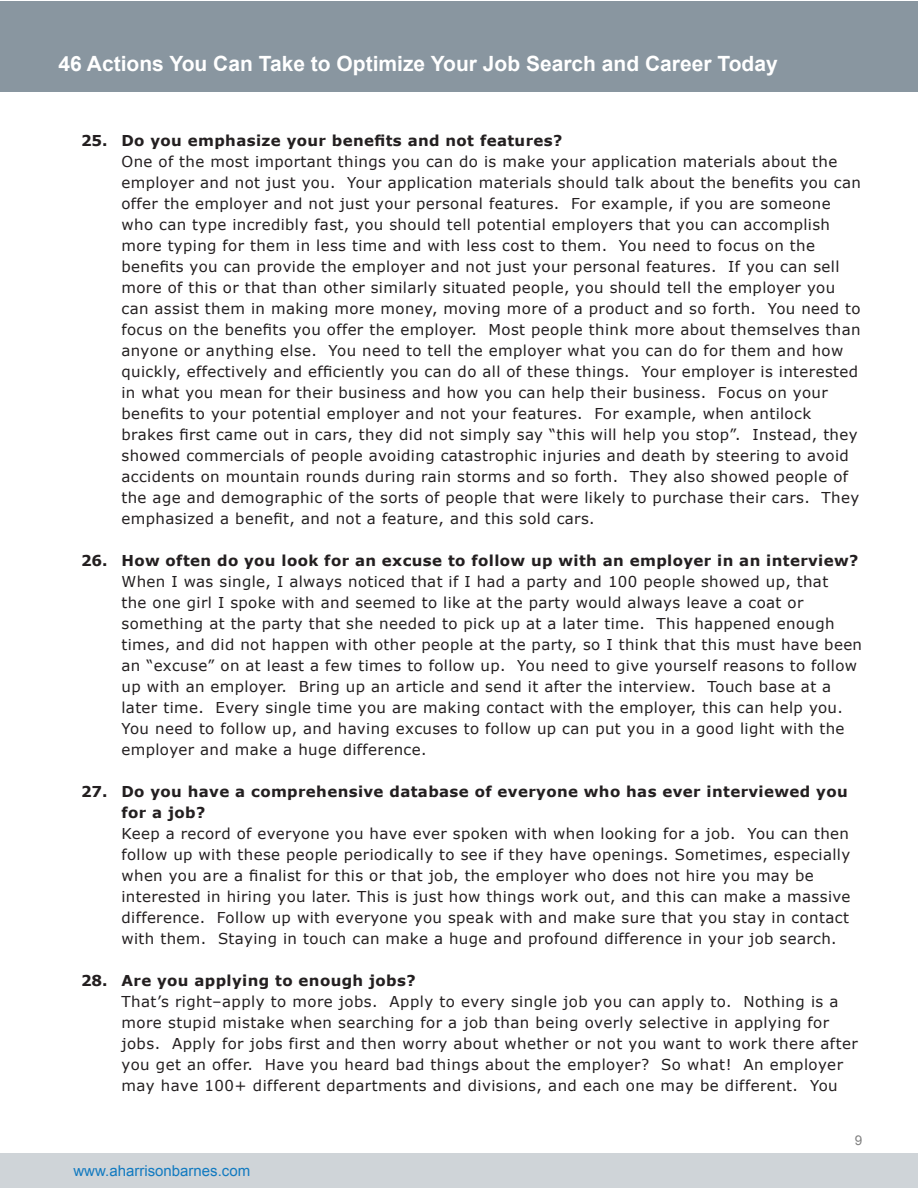
<style>
.page{position:relative;width:918px;height:1188px;background:#fff}
.page>*{position:absolute;margin:0;border:0;box-sizing:border-box;transform-origin:0 0}
.t1{font:700 21px "Arial";color:#fff}
.Paragraph_Style_6{font:15px/21px "Verdana";letter-spacing:.025em;color:#231f20}
.t2{font:15px "Arial";color:#127ac0}
.t3{font:700 15px "Verdana";color:#231f20}
.t4{font:13.5px "Arial";color:#808080}
.s1{font-weight:700}
</style>
<div class="page">
<div style="left:0;top:1154px;width:918px;height:34px;background:#cfd4d8"></div>
<div style="left:0;top:1px;width:918px;height:91px;background:#8996a0"></div>
<h1 class="t1" style="left:58px;top:50px;width:721px">46 Actions You Can Take to Optimize Your Job Search and Career Today</h1>
<p class="t3" style="left:81px;top:131px;width:28px">25.</p>
<p class="t3" style="left:81px;top:551px;width:28px">26.</p>
<p class="t3" style="left:81px;top:782px;width:28px">27.</p>
<p class="t3" style="left:81px;top:971px;width:28px">28.</p>
<p class="Paragraph_Style_6" style="left:122px;top:130px;width:741px"><span class="s1">Do you emphasize your benefits and not features?<br></span>One of the most important things you can do is make your application materials about the employer and not just you. Your application materials should talk about the benefits you can offer the employer and not just your personal features. For example, if you are someone who can type incredibly fast, you should tell potential employers that you can accomplish more typing for them in less time and with less cost to them. You need to focus on the benefits you can provide the employer and not just your personal features. If you can sell more of this or that than other similarly situated people, you should tell the employer you can assist them in making more money, moving more of a product and so forth. You need to focus on the benefits you offer the employer. Most people think more about themselves than anyone or anything else. You need to tell the employer what you can do for them and how quickly, effectively and efficiently you can do all of these things. Your employer is interested in what you mean for their business and how you can help their business. Focus on your benefits to your potential employer and not your features. For example, when antilock brakes first came out in cars, they did not simply say “this will help you stop”. Instead, they showed commercials of people avoiding catastrophic injuries and death by steering to avoid accidents on mountain rounds during rain storms and so forth. They also showed people of the age and demographic of the sorts of people that were likely to purchase their cars. They emphasized a benefit, and not a feature, and this sold cars.</p>
<p class="Paragraph_Style_6" style="left:122px;top:550px;width:742px"><span class="s1">How often do you look for an excuse to follow up with an employer in an interview?<br></span>When I was single, I always noticed that if I had a party and 100 people showed up, that<br>the one girl I spoke with and seemed to like at the party would always leave a coat or something at the party that she needed to pick up at a later time. This happened enough times, and did not happen with other people at the party, so I think that this must have been an “excuse” on at least a few times to follow up. You need to give yourself reasons to follow up with an employer. Bring up an article and send it after the interview. Touch base at a later time. Every single time you are making contact with the employer, this can help you.<br>You need to follow up, and having excuses to follow up can put you in a good light with the employer and make a huge difference.</p>
<p class="Paragraph_Style_6" style="left:122px;top:781px;width:731px"><span class="s1">Do you have a comprehensive database of everyone who has ever interviewed you for a job?<br></span>Keep a record of everyone you have ever spoken with when looking for a job. You can then follow up with these people periodically to see if they have openings. Sometimes, especially when you are a finalist for this or that job, the employer who does not hire you may be interested in hiring you later. This is just how things work out, and this can make a massive difference. Follow up with everyone you speak with and make sure that you stay in contact with them. Staying in touch can make a huge and profound difference in your job search.</p>
<p class="Paragraph_Style_6" style="left:122px;top:970px;width:738px"><span class="s1">Are you applying to enough jobs?<br></span>That’s right–apply to more jobs. Apply to every single job you can apply to. Nothing is a more stupid mistake when searching for a job than being overly selective in applying for jobs. Apply for jobs first and then worry about whether or not you want to work there after you get an offer. Have you heard bad things about the employer? So what! An employer may have 100+ different departments and divisions, and each one may be different. You</p>
<p class="t4" style="left:855px;top:1131px;width:9px">9</p>
<p class="t2" style="left:74px;top:1161px;width:178px">www.aharrisonbarnes.com</p>
</div>
